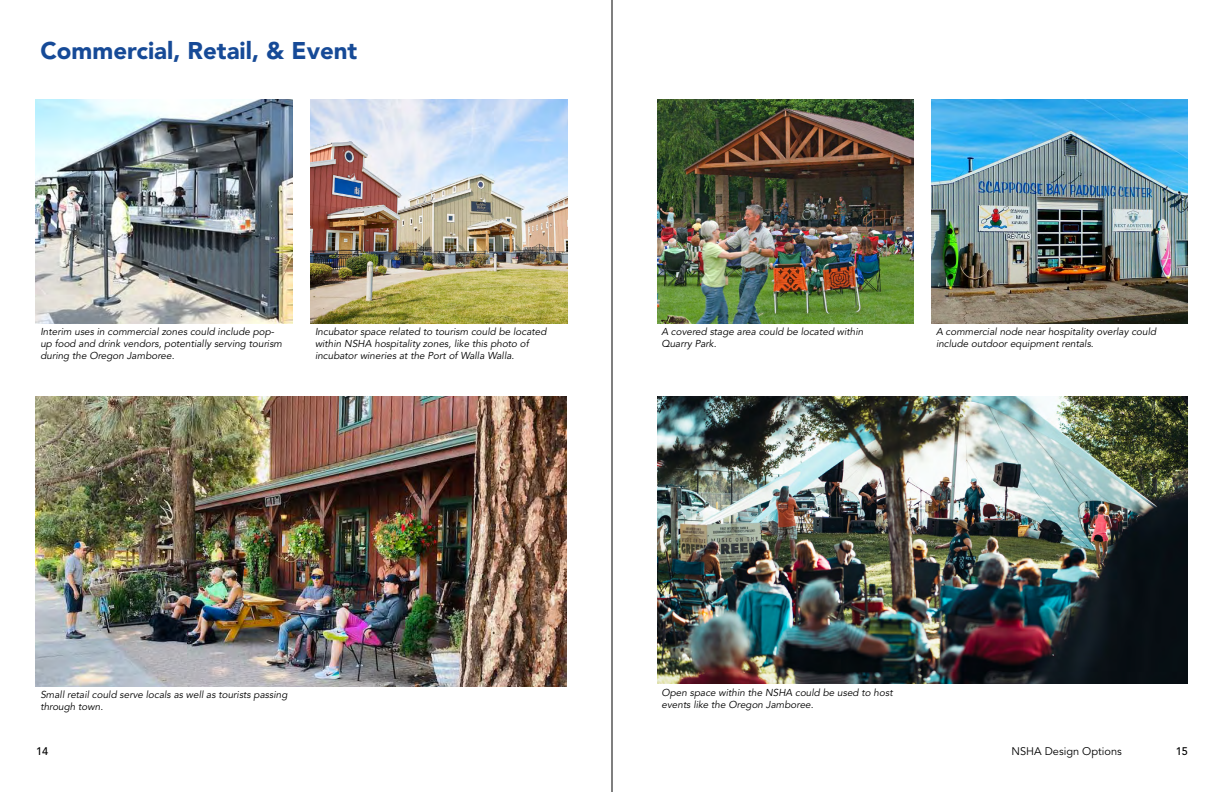
<style>
.page{position:relative;width:1224px;height:792px;background:#fff}
.page>*{position:absolute;margin:0;border:0;box-sizing:border-box;transform-origin:0 0}
.t1{font:900 24px "Avenir LT Std";color:#164a97}
.t2{font:11px "Avenir";color:#000}
.t3{font:500 11px "Avenir";color:#000}
.t4{font:10px/12px "Avenir";color:#000}
</style>
<div class="page">
<img style="left:36px;top:396px;width:531px;height:290px">
<img style="left:657px;top:99px;width:257px;height:225px">
<img style="left:657px;top:396px;width:531px;height:288px">
<img style="left:36px;top:100px;width:256px;height:224px">
<img style="left:310px;top:99px;width:257px;height:225px">
<img style="left:932px;top:99px;width:256px;height:224px">
<hr style="left:612px;top:0;width:1px;height:792px;background:#000">
<h1 class="t1" style="left:40px;top:36px;width:318px">Commercial, Retail, &amp; Event</h1>
<p class="t4" style="left:40px;top:326px;width:245px">Interim uses in commercial zones could include pop&shy;up food and drink vendors, potentially serving tourism during the Oregon Jamboree.</p>
<p class="t4" style="left:315px;top:326px;width:235px">Incubator space related to tourism could be located within NSHA hospitality zones, like this photo of incubator wineries at the Port of Walla Walla.</p>
<p class="t4" style="left:936px;top:326px;width:223px">A commercial node near hospitality overlay could include outdoor equipment rentals.</p>
<p class="t4" style="left:661px;top:326px;width:205px">A covered stage area could be located within<br>Quarry Park.</p>
<p class="t4" style="left:40px;top:689px;width:250px">Small retail could serve locals as well as tourists passing through town.</p>
<p class="t4" style="left:662px;top:687px;width:234px">Open space within the NSHA could be used to host events like the Oregon Jamboree.</p>
<p class="t3" style="left:36px;top:745px;width:14px">14</p>
<p class="t2" style="left:1012px;top:745px;width:112px">NSHA Design Options</p>
<p class="t3" style="left:1176px;top:745px;width:14px">15</p>
</div>
